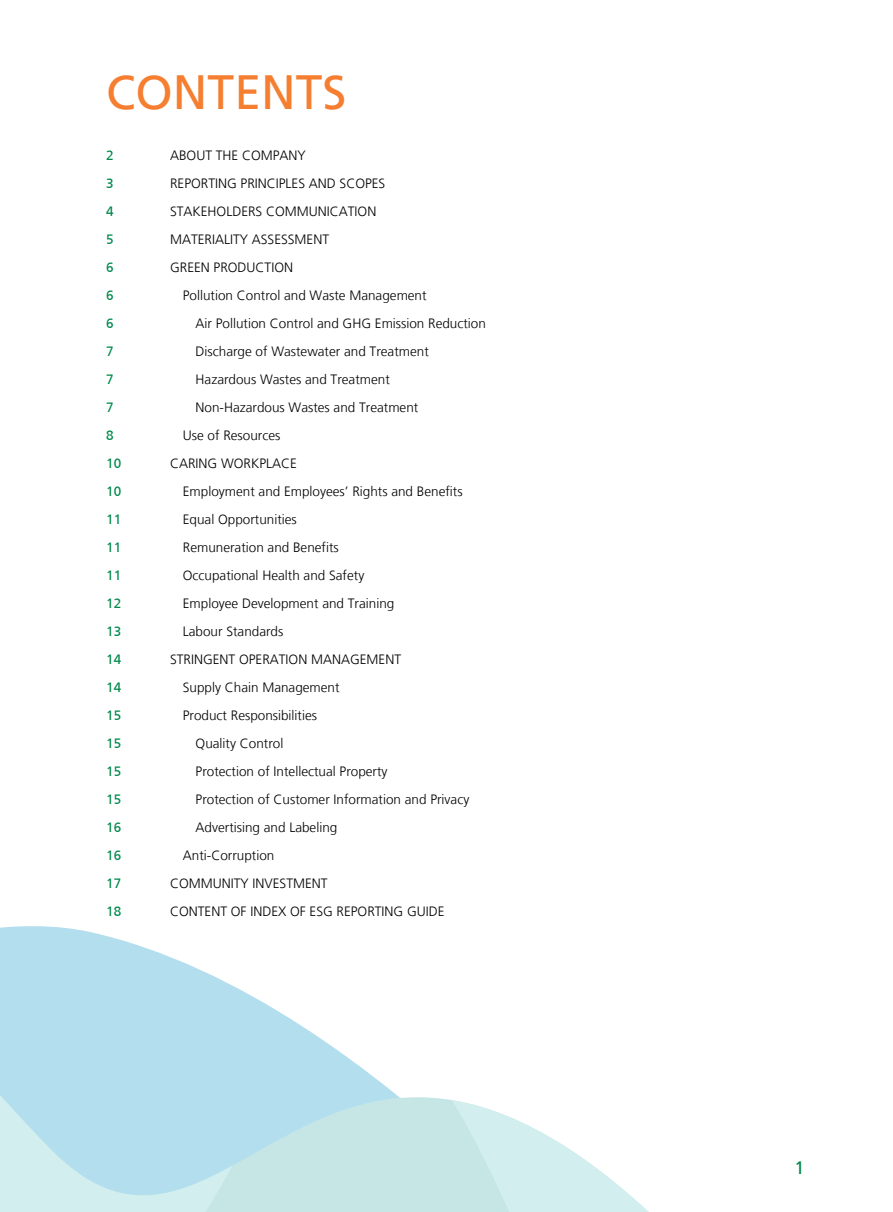
<style>
.page{position:relative;width:893px;height:1212px;background:#fff}
.page>*{position:absolute;margin:0;border:0;box-sizing:border-box;transform-origin:0 0}
.t1{font:48px "Frutiger LT";color:#f57e30}
.t2{font:18px "Frutiger CE";color:#00894b}
.t3{font:300 13.5px "Frutiger LT";color:#000}
.t4{font:13.5px "Frutiger CE";color:#00894b}
</style>
<div class="page">
<svg style="left:233px;top:986px;width:219px;height:226px"></svg>
<svg style="left:0;top:926px;width:233px;height:286px;background:#bce2ee"></svg>
<svg style="left:452px;top:1100px;width:197px;height:112px"></svg>
<h1 class="t1" style="left:106px;top:64px;width:242px">CONTENTS</h1>
<p class="t4" style="left:106px;top:147px;width:9px">2</p>
<p class="t3" style="left:170px;top:148px;width:137px">ABOUT THE COMPANY</p>
<p class="t4" style="left:106px;top:175px;width:9px">3</p>
<p class="t3" style="left:170px;top:176px;width:217px">REPORTING PRINCIPLES AND SCOPES</p>
<p class="t4" style="left:106px;top:203px;width:9px">4</p>
<p class="t3" style="left:170px;top:204px;width:208px">STAKEHOLDERS COMMUNICATION</p>
<p class="t4" style="left:106px;top:231px;width:9px">5</p>
<p class="t3" style="left:170px;top:232px;width:161px">MATERIALITY ASSESSMENT</p>
<p class="t4" style="left:106px;top:259px;width:9px">6</p>
<p class="t3" style="left:170px;top:260px;width:125px">GREEN PRODUCTION</p>
<p class="t4" style="left:106px;top:287px;width:9px">6</p>
<p class="t3" style="left:183px;top:288px;width:245px">Pollution Control and Waste Management</p>
<p class="t4" style="left:106px;top:315px;width:9px">6</p>
<p class="t3" style="left:196px;top:316px;width:292px">Air Pollution Control and GHG Emission Reduction</p>
<p class="t4" style="left:106px;top:343px;width:9px">7</p>
<p class="t3" style="left:196px;top:344px;width:235px">Discharge of Wastewater and Treatment</p>
<p class="t4" style="left:106px;top:371px;width:9px">7</p>
<p class="t3" style="left:196px;top:372px;width:196px">Hazardous Wastes and Treatment</p>
<p class="t4" style="left:106px;top:399px;width:9px">7</p>
<p class="t3" style="left:196px;top:400px;width:224px">Non-Hazardous Wastes and Treatment</p>
<p class="t4" style="left:106px;top:427px;width:9px">8</p>
<p class="t3" style="left:183px;top:428px;width:99px">Use of Resources</p>
<p class="t4" style="left:106px;top:455px;width:17px">10</p>
<p class="t3" style="left:170px;top:456px;width:128px">CARING WORKPLACE</p>
<p class="t4" style="left:106px;top:483px;width:17px">10</p>
<p class="t3" style="left:183px;top:484px;width:281px">Employment and Employees’ Rights and Benefits</p>
<p class="t4" style="left:106px;top:511px;width:17px">11</p>
<p class="t3" style="left:183px;top:512px;width:116px">Equal Opportunities</p>
<p class="t4" style="left:106px;top:539px;width:17px">11</p>
<p class="t3" style="left:183px;top:540px;width:158px">Remuneration and Benefits</p>
<p class="t4" style="left:106px;top:567px;width:17px">11</p>
<p class="t3" style="left:183px;top:568px;width:183px">Occupational Health and Safety</p>
<p class="t4" style="left:106px;top:595px;width:17px">12</p>
<p class="t3" style="left:183px;top:596px;width:213px">Employee Development and Training</p>
<p class="t4" style="left:106px;top:623px;width:17px">13</p>
<p class="t3" style="left:183px;top:624px;width:102px">Labour Standards</p>
<p class="t4" style="left:106px;top:651px;width:17px">14</p>
<p class="t3" style="left:170px;top:652px;width:233px">STRINGENT OPERATION MANAGEMENT</p>
<p class="t4" style="left:106px;top:679px;width:17px">14</p>
<p class="t3" style="left:183px;top:680px;width:158px">Supply Chain Management</p>
<p class="t4" style="left:106px;top:707px;width:17px">15</p>
<p class="t3" style="left:183px;top:708px;width:136px">Product Responsibilities</p>
<p class="t4" style="left:106px;top:735px;width:17px">15</p>
<p class="t3" style="left:196px;top:736px;width:89px">Quality Control</p>
<p class="t4" style="left:106px;top:763px;width:17px">15</p>
<p class="t3" style="left:196px;top:764px;width:193px">Protection of Intellectual Property</p>
<p class="t4" style="left:106px;top:791px;width:17px">15</p>
<p class="t3" style="left:196px;top:792px;width:275px">Protection of Customer Information and Privacy</p>
<p class="t4" style="left:106px;top:819px;width:17px">16</p>
<p class="t3" style="left:196px;top:820px;width:143px">Advertising and Labeling</p>
<p class="t4" style="left:106px;top:847px;width:17px">16</p>
<p class="t3" style="left:183px;top:848px;width:93px">Anti-Corruption</p>
<p class="t4" style="left:106px;top:875px;width:17px">17</p>
<p class="t3" style="left:170px;top:876px;width:159px">COMMUNITY INVESTMENT</p>
<p class="t4" style="left:106px;top:903px;width:17px">18</p>
<p class="t3" style="left:170px;top:904px;width:276px">CONTENT OF INDEX OF ESG REPORTING GUIDE</p>
<h2 class="t2" style="left:794px;top:1157px;width:12px">1</h2>
</div>
